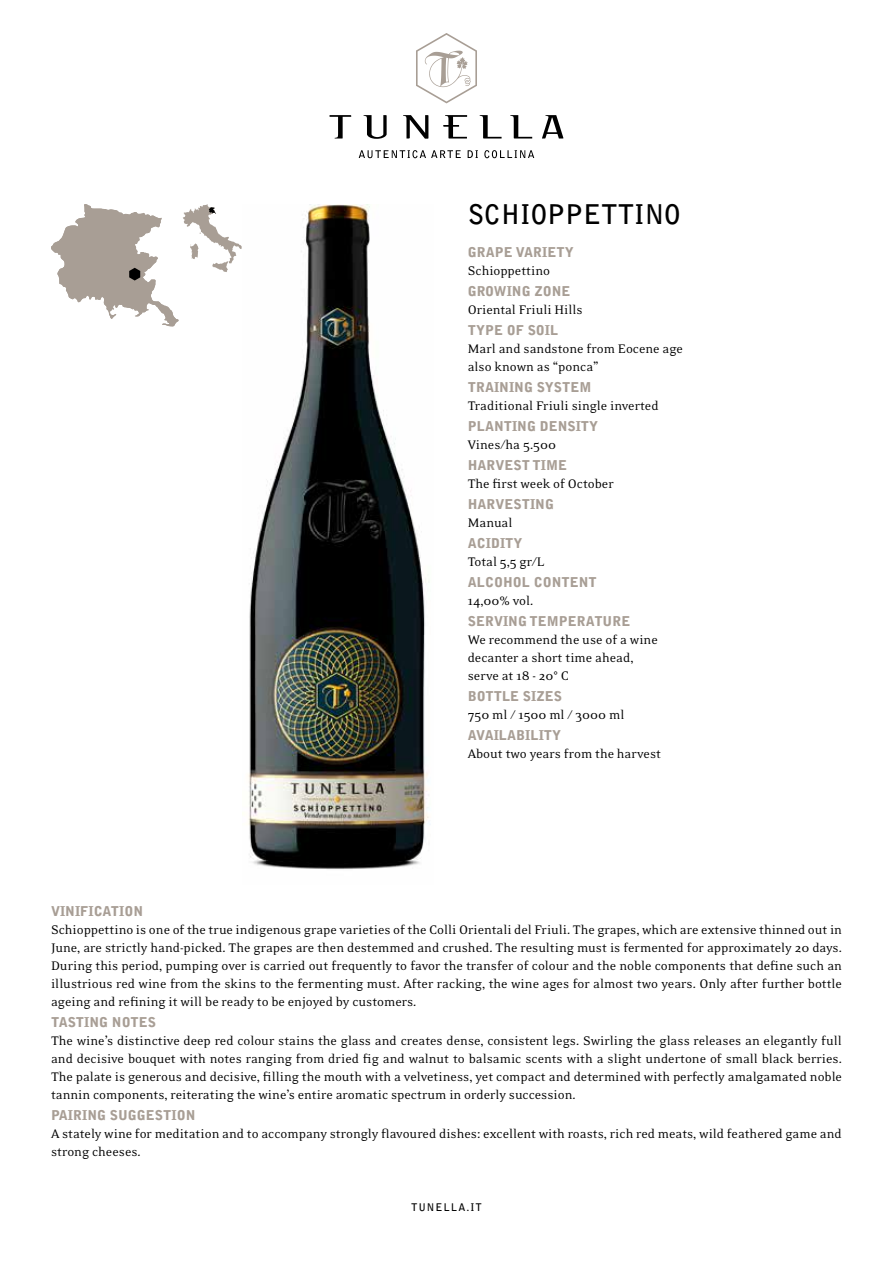
<style>
.page{position:relative;width:893px;height:1263px;background:#fff}
.page>*{position:absolute;margin:0;border:0;box-sizing:border-box;transform-origin:0 0}
.t1{font:700 27px "Bell Gothic Std";color:#000}
.t2{font:14.25px/18px "Eidetic Neo OT";color:#000}
.t3{font:900 13.5px "Bell Gothic Std";color:#a89e95}
.t4{font:700 10.5px "Bell Gothic Std";letter-spacing:.1em;color:#000}
</style>
<div class="page">
<img style="left:242px;top:204px;width:188px;height:665px">
<svg style="left:416px;top:33px;width:61px;height:70px"></svg>
<svg style="left:359px;top:150px;width:102px;height:8px"></svg>
<svg style="left:468px;top:150px;width:10px;height:8px"></svg>
<svg style="left:484px;top:150px;width:50px;height:8px"></svg>
<svg style="left:330px;top:115px;width:21px;height:23px"></svg>
<svg style="left:364px;top:115px;width:23px;height:24px"></svg>
<svg style="left:403px;top:115px;width:25px;height:24px"></svg>
<svg style="left:443px;top:115px;width:24px;height:24px"></svg>
<svg style="left:480px;top:115px;width:22px;height:24px"></svg>
<svg style="left:510px;top:115px;width:22px;height:24px"></svg>
<svg style="left:542px;top:115px;width:21px;height:24px"></svg>
<svg style="left:51px;top:204px;width:191px;height:122px"></svg>
<h1 class="t1" style="left:468px;top:198px;width:215px">SCHIOPPETTINO</h1>
<p class="t3" style="left:468px;top:244px;width:107px">GRAPE VARIETY</p>
<p class="t2" style="left:468px;top:262px;width:84px">Schioppettino</p>
<p class="t3" style="left:468px;top:283px;width:104px">GROWING ZONE</p>
<p class="t2" style="left:468px;top:301px;width:116px">Oriental Friuli Hills</p>
<p class="t3" style="left:468px;top:322px;width:92px">TYPE OF SOIL</p>
<p class="t2" style="left:468px;top:340px;width:217px">Marl and sandstone from Eocene age also known as “ponca”</p>
<p class="t3" style="left:468px;top:379px;width:125px">TRAINING SYSTEM</p>
<p class="t2" style="left:468px;top:397px;width:192px">Traditional Friuli single inverted</p>
<p class="t3" style="left:468px;top:418px;width:132px">PLANTING DENSITY</p>
<p class="t2" style="left:468px;top:436px;width:90px">Vines/ha 5.500</p>
<p class="t3" style="left:468px;top:457px;width:101px">HARVEST TIME</p>
<p class="t2" style="left:468px;top:475px;width:148px">The first week of October</p>
<p class="t3" style="left:468px;top:496px;width:88px">HARVESTING</p>
<p class="t2" style="left:468px;top:514px;width:46px">Manual</p>
<p class="t3" style="left:468px;top:535px;width:56px">ACIDITY</p>
<p class="t2" style="left:468px;top:553px;width:78px">Total 5,5 gr/L</p>
<p class="t3" style="left:468px;top:574px;width:130px">ALCOHOL CONTENT</p>
<p class="t2" style="left:468px;top:592px;width:67px">14,00% vol.</p>
<p class="t3" style="left:468px;top:613px;width:164px">SERVING TEMPERATURE</p>
<p class="t2" style="left:468px;top:631px;width:192px">We recommend the use of a wine decanter a short time ahead, serve at 18 - 20° C</p>
<p class="t3" style="left:468px;top:688px;width:96px">BOTTLE SIZES</p>
<p class="t2" style="left:468px;top:706px;width:158px">750 ml / 1500 ml / 3000 ml</p>
<p class="t3" style="left:468px;top:727px;width:95px">AVAILABILITY</p>
<p class="t2" style="left:468px;top:745px;width:195px">About two years from the harvest</p>
<p class="t3" style="left:51px;top:903px;width:94px">VINIFICATION</p>
<p class="t2" style="left:51px;top:921px;width:792px;text-align:justify">Schioppettino is one of the true indigenous grape varieties of the Colli Orientali del Friuli. The grapes, which are extensive thinned out in June, are strictly hand-picked. The grapes are then destemmed and crushed. The resulting must is fermented for approximately 20 days.<br>During this period, pumping over is carried out frequently to favor the transfer of colour and the noble components that define such an illustrious red wine from the skins to the fermenting must. After racking, the wine ages for almost two years. Only after further bottle ageing and refining it will be ready to be enjoyed by customers.</p>
<p class="t3" style="left:51px;top:1014px;width:106px">TASTING NOTES</p>
<p class="t2" style="left:51px;top:1032px;width:792px;text-align:justify">The wine’s distinctive deep red colour stains the glass and creates dense, consistent legs. Swirling the glass releases an elegantly full and decisive bouquet with notes ranging from dried fig and walnut to balsamic scents with a slight undertone of small black berries.<br>The palate is generous and decisive, filling the mouth with a velvetiness, yet compact and determined with perfectly amalgamated noble tannin components, reiterating the wine’s entire aromatic spectrum in orderly succession.</p>
<p class="t3" style="left:51px;top:1107px;width:146px">PAIRING SUGGESTION</p>
<p class="t2" style="left:51px;top:1125px;width:792px">A stately wine for meditation and to accompany strongly flavoured dishes: excellent with roasts, rich red meats, wild feathered game and strong cheeses.</p>
<p class="t4" style="left:411px;top:1201px;width:72px">TUNELLA.IT</p>
</div>
